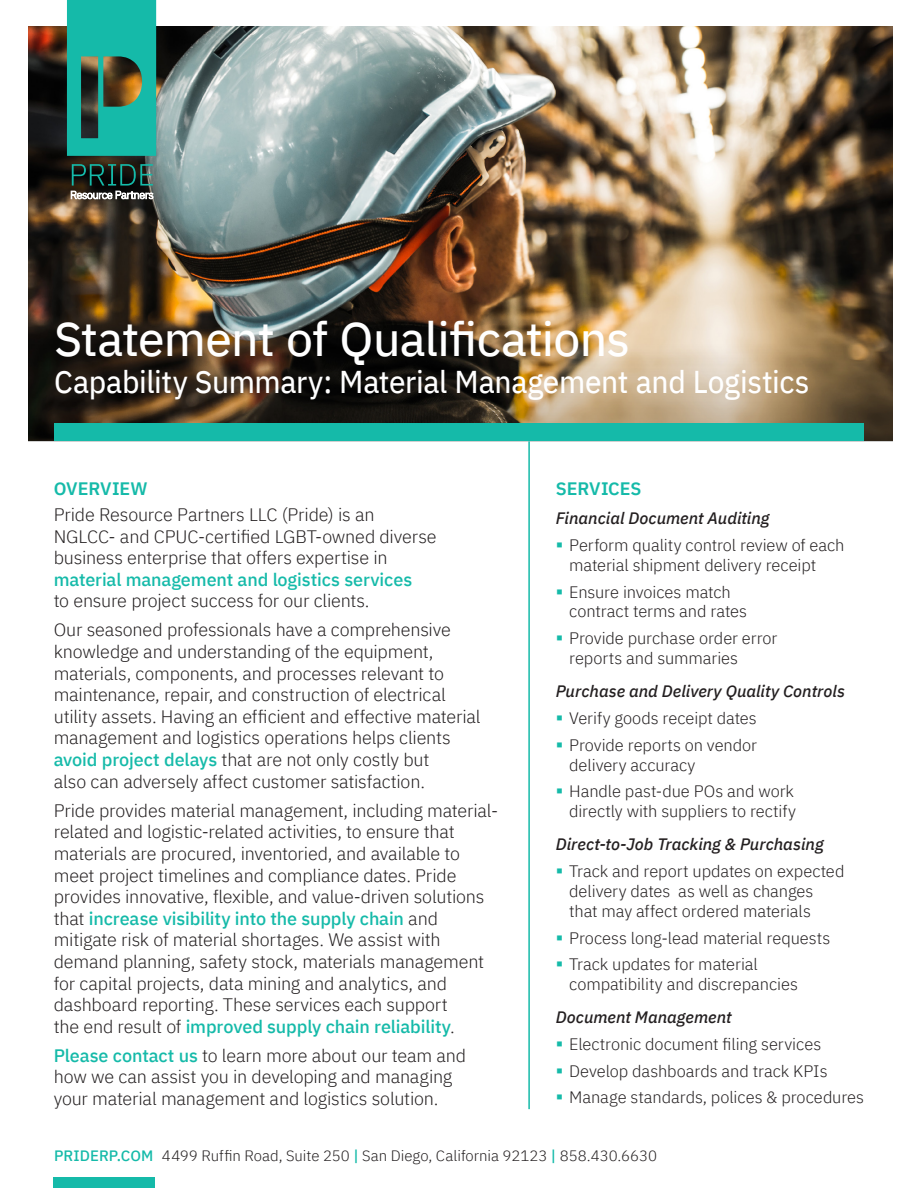
<style>
.page{position:relative;width:918px;height:1188px;background:#fff}
.page>*{position:absolute;margin:0;border:0;box-sizing:border-box;transform-origin:0 0}
.HeaderArea_Headline{font:48px "IBM Plex Sans Text";letter-spacing:-.015em;color:#fff}
.Header_Area___Subhea{font:31.5px "IBM Plex Sans Text";letter-spacing:-.01em;color:#fff;scale:.95 1}
.Content_area__Body_C{font:300 18px/21.6px "IBM Plex Sans";letter-spacing:-.01em;color:#231f20}
.Content_Area___Prehe{font:600 18px "IBM Plex Sans";color:#15baa9}
.Bullets{font:300 16.5px/19.8px "IBM Plex Sans";letter-spacing:-.005em;color:#231f20}
.Content_Area___List{font:italic 500 16.5px "IBM Plex Sans";color:#231f20}
.Footers{font:300 15px "IBM Plex Sans";color:#231f20}
.s1{font-weight:500;color:#15baa9}
.s2{color:#15baa9}
</style>
<div class="page">
<img style="left:28px;top:27px;width:864px;height:297px">
<img style="left:28px;top:324px;width:864px;height:117px">
<svg style="left:67px;top:0;width:89px;height:156px"></svg>
<svg style="left:71px;top:164px;width:82px;height:35px"></svg>
<div style="left:54px;top:423px;width:810px;height:18px;background:#15baa9"></div>
<hr style="left:528px;top:441px;width:2px;height:668px;background:#15baa9">
<div style="left:54px;top:1178px;width:101px;height:10px;background:#15baa9"></div>
<p class="HeaderArea_Headline" style="left:54px;top:302px;width:577px">Statement of Qualifications</p>
<p class="Header_Area___Subhea" style="left:54px;top:358px;width:797px">Capability Summary: Material Management and Logistics</p>
<p class="Content_Area___Prehe" style="left:54px;top:474px;width:95px">OVERVIEW</p>
<p class="Content_area__Body_C" style="left:54px;top:502px;width:384px">Pride Resource Partners LLC (Pride) is an NGLCC- and CPUC-certified LGBT-owned diverse business enterprise that offers expertise in <span class="s1">material management and logistics services<br></span>to ensure project success for our clients.</p>
<p class="Content_area__Body_C" style="left:54px;top:618px;width:428px">Our seasoned professionals have a comprehensive knowledge and understanding of the equipment, materials, components, and processes relevant to maintenance, repair, and construction of electrical utility assets. Having an efficient and effective material management and logistics operations helps clients <span class="s1">avoid project delays</span> that are not only costly but<br>also can adversely affect customer satisfaction.</p>
<p class="Content_area__Body_C" style="left:54px;top:798px;width:446px">Pride provides material management, including material&shy;related and logistic-related activities, to ensure that materials are procured, inventoried, and available to meet project timelines and compliance dates. Pride provides innovative, flexible, and value-driven solutions that <span class="s1">increase visibility into the supply chain</span> and mitigate risk of material shortages. We assist with demand planning, safety stock, materials management for capital projects, data mining and analytics, and dashboard reporting. These services each support<br>the end result of <span class="s1">improved supply chain reliability</span>.</p>
<p class="Content_area__Body_C" style="left:54px;top:1043px;width:414px"><span class="s1">Please contact us</span> to learn more about our team and how we can assist you in developing and managing your material management and logistics solution.</p>
<p class="Content_Area___Prehe" style="left:556px;top:474px;width:87px">SERVICES</p>
<p class="Content_Area___List" style="left:556px;top:506px;width:215px">Financial Document Auditing</p>
<p class="Bullets" style="left:569px;top:534px;width:277px;text-indent:-14px"><span class="s2">▪</span> Perform quality control review of each material shipment delivery receipt</p>
<p class="Bullets" style="left:569px;top:581px;width:179px;text-indent:-14px"><span class="s2">▪</span> Ensure invoices match contract terms and rates</p>
<p class="Bullets" style="left:569px;top:627px;width:210px;text-indent:-14px"><span class="s2">▪</span> Provide purchase order error reports and summaries</p>
<p class="Content_Area___List" style="left:556px;top:678px;width:291px">Purchase and Delivery Quality Controls</p>
<p class="Bullets" style="left:556px;top:707px;width:203px"><span class="s2">▪</span> Verify goods receipt dates</p>
<p class="Bullets" style="left:569px;top:734px;width:189px;text-indent:-14px"><span class="s2">▪</span> Provide reports on vendor delivery accuracy</p>
<p class="Bullets" style="left:556px;top:780px;width:242px;text-align:right"><span class="s2">▪</span> Handle past-due POs and work directly with suppliers to rectify</p>
<p class="Content_Area___List" style="left:556px;top:832px;width:269px">Direct-to-Job Tracking &amp; Purchasing</p>
<p class="Bullets" style="left:569px;top:860px;width:277px;text-indent:-14px"><span class="s2">▪</span> Track and report updates on expected delivery dates as well as changes that may affect ordered materials</p>
<p class="Bullets" style="left:556px;top:926px;width:276px"><span class="s2">▪</span> Process long-lead material requests</p>
<p class="Bullets" style="left:569px;top:953px;width:230px;text-indent:-14px"><span class="s2">▪</span> Track updates for material compatibility and discrepancies</p>
<p class="Content_Area___List" style="left:556px;top:1004px;width:177px">Document Management</p>
<p class="Bullets" style="left:556px;top:1033px;width:267px"><span class="s2">▪</span> Electronic document filing services</p>
<p class="Bullets" style="left:556px;top:1060px;width:273px"><span class="s2">▪</span> Develop dashboards and track KPIs</p>
<p class="Bullets" style="left:556px;top:1086px;width:310px"><span class="s2">▪</span> Manage standards, polices &amp; procedures</p>
<p class="Footers" style="left:54px;top:1144px;width:605px"><span class="s1">PRIDERP.COM</span> 4499 Ruffin Road, Suite 250 <span class="s1">|</span> San Diego, California 92123 <span class="s1">|</span> 858.430.6630</p>
</div>
